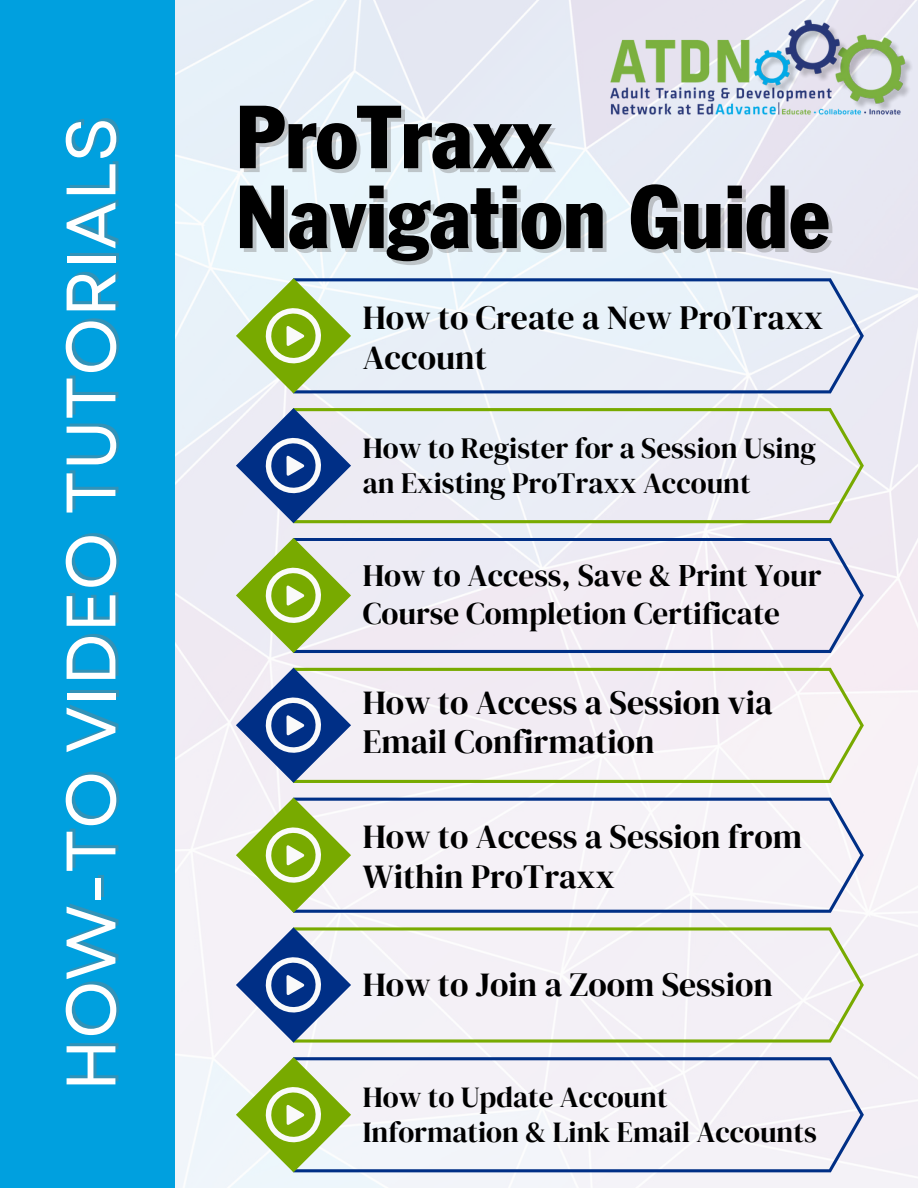
<style>
.page{position:relative;width:918px;height:1188px;background:#fff}
.page>*{position:absolute;margin:0;border:0;box-sizing:border-box;transform-origin:0 0}
.t1{font:87.75px/79.8px "Franklin Gothic Condensed";color:#000}
.t2{font:69.75px "Garet";color:#fff}
.t3{font:33.6px/39.3px "DM Serif Display";color:#000}
.t4{font:31.2px/37.2px "DM Serif Display";color:#000}
.t5{font:29.1px/34.8px "DM Serif Display";color:#000}
</style>
<div class="page">
<img style="left:174px;top:0;width:744px;height:1188px">
<div style="left:0;top:0;width:174px;height:1188px;background:#00a0df"></div>
<img style="left:602px;top:0;width:315px;height:157px">
<svg style="left:351px;top:278px;width:513px;height:115px;background:#dce5f1"></svg>
<svg style="left:236px;top:278px;width:115px;height:115px;background:#b4cf8c"></svg>
<svg style="left:351px;top:408px;width:513px;height:115px;background:#e4e8e7"></svg>
<svg style="left:236px;top:408px;width:115px;height:115px;background:#859abf"></svg>
<svg style="left:351px;top:538px;width:513px;height:115px;background:#e2e0ed"></svg>
<svg style="left:236px;top:538px;width:115px;height:115px;background:#b6cb89"></svg>
<svg style="left:351px;top:668px;width:513px;height:115px;fill:#f3eef5"></svg>
<svg style="left:236px;top:668px;width:115px;height:115px"></svg>
<svg style="left:351px;top:798px;width:513px;height:115px;fill:#f5f1f7"></svg>
<svg style="left:236px;top:798px;width:115px;height:115px"></svg>
<svg style="left:351px;top:927px;width:513px;height:116px;fill:#f3f0f6"></svg>
<svg style="left:236px;top:927px;width:115px;height:116px"></svg>
<svg style="left:351px;top:1057px;width:513px;height:115px;fill:#f3f1f7"></svg>
<svg style="left:236px;top:1057px;width:115px;height:115px"></svg>
<p class="t2" style="left:41px;top:1092px;width:976px;rotate:-90deg">HOW-TO VIDEO TUTORIALS</p>
<p class="t1" style="left:236px;top:103px;width:595px">ProTraxx<br>Navigation Guide</p>
<p class="t3" style="left:363px;top:298px;width:462px">How to Create a New ProTraxx<br>Account</p>
<p class="t5" style="left:363px;top:430px;width:455px">How to Register for a Session Using an Existing ProTraxx Account</p>
<p class="t4" style="left:363px;top:557px;width:460px">How to Access, Save &amp; Print Your<br>Course Completion Certificate</p>
<p class="t3" style="left:363px;top:682px;width:411px">How to Access a Session via<br>Email Confirmation</p>
<p class="t3" style="left:363px;top:817px;width:441px">How to Access a Session from<br>Within ProTraxx</p>
<p class="t3" style="left:363px;top:964px;width:412px">How to Join a Zoom Session</p>
<p class="t5" style="left:363px;top:1079px;width:456px">How to Update Account<br>Information &amp; Link Email Accounts</p>
</div>
